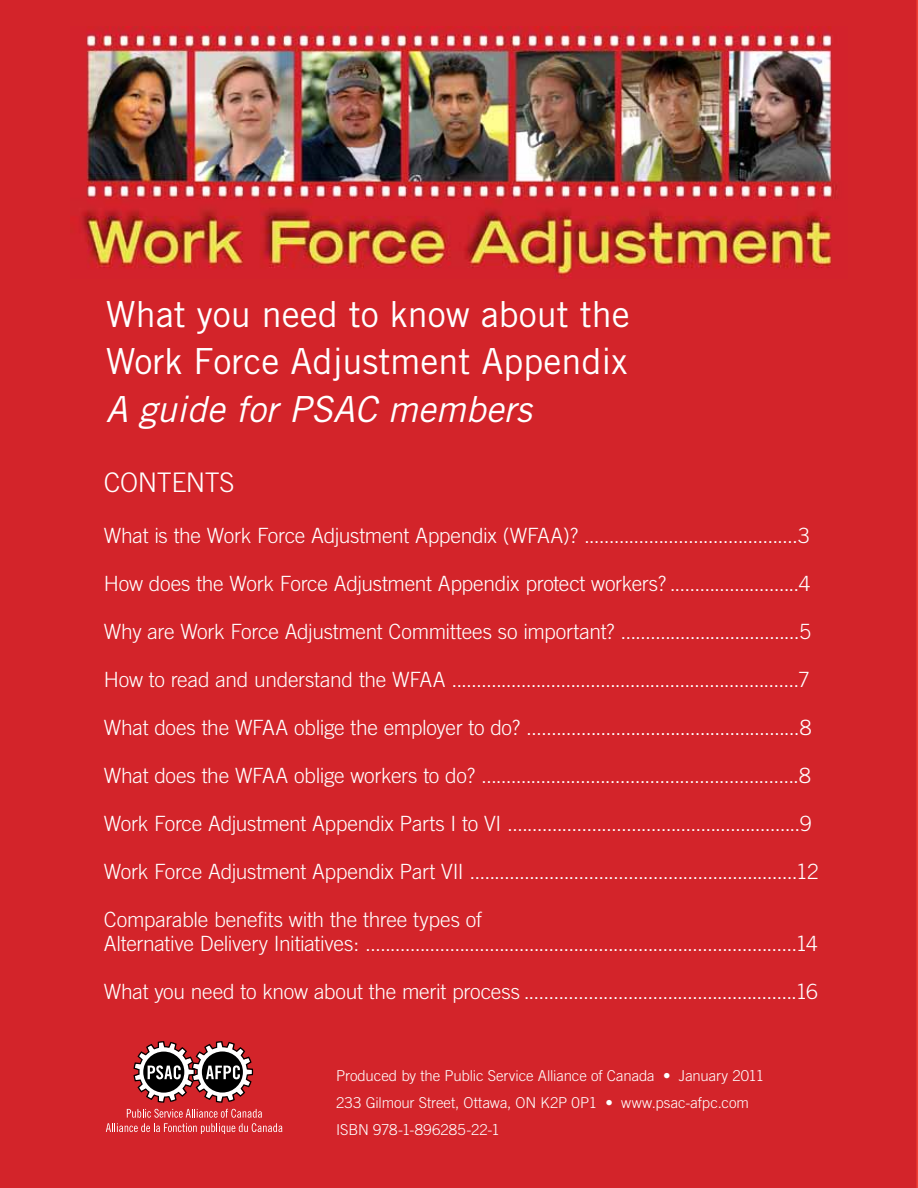
<style>
.page{position:relative;width:918px;height:1188px;background:#d3242a}
.page>*{position:absolute;margin:0;border:0;box-sizing:border-box;transform-origin:0 0}
.t1{font:36px/47.4px "Trade Gothic";color:#fff}
.t2{font:italic 36px "Trade Gothic";color:#fff}
.t3{font:300 27px "Trade Gothic";letter-spacing:-.015em;color:#fff}
.t4{font:300 21px/24px "Trade Gothic";letter-spacing:-.015em;color:#fff}
.t5{font:300 15px/27px "Trade Gothic";letter-spacing:-.005em;color:#fff}
</style>
<div class="page">
<img style="left:70px;top:26px;width:778px;height:253px">
<svg style="left:106px;top:1109px;width:176px;height:25px;background:#da494d"></svg>
<svg style="left:134px;top:1041px;width:119px;height:62px"></svg>
<h1 class="t1" style="left:106px;top:290px;width:525px">What you need to know about the<br>Work Force Adjustment Appendix</h1>
<h1 class="t2" style="left:106px;top:387px;width:427px">A guide for PSAC members</h1>
<p class="t3" style="left:104px;top:466px;width:132px">CONTENTS</p>
<p class="t4" style="left:104px;top:523px;width:707px">What is the Work Force Adjustment Appendix (WFAA)? ...........................................3</p>
<p class="t4" style="left:104px;top:571px;width:708px">How does the Work Force Adjustment Appendix protect workers? ..........................4</p>
<p class="t4" style="left:104px;top:619px;width:709px">Why are Work Force Adjustment Committees so important? ....................................5</p>
<p class="t4" style="left:104px;top:667px;width:707px">How to read and understand the WFAA ......................................................................7</p>
<p class="t4" style="left:104px;top:715px;width:709px">What does the WFAA oblige the employer to do? .......................................................8</p>
<p class="t4" style="left:104px;top:763px;width:708px">What does the WFAA oblige workers to do? ................................................................8</p>
<p class="t4" style="left:104px;top:811px;width:709px">Work Force Adjustment Appendix Parts I to VI ...........................................................9</p>
<p class="t4" style="left:104px;top:859px;width:716px">Work Force Adjustment Appendix Part VII ..................................................................12</p>
<p class="t4" style="left:104px;top:907px;width:715px">Comparable benefits with the three types of<br>Alternative Delivery Initiatives: .......................................................................................14</p>
<p class="t4" style="left:104px;top:979px;width:715px">What you need to know about the merit process .......................................................16</p>
<p class="t5" style="left:336px;top:1062px;width:430px">Produced by the Public Service Alliance of Canada • January 2011<br>233 Gilmour Street, Ottawa, ON K2P 0P1 • www.psac-afpc.com<br>ISBN 978-1-896285-22-1</p>
</div>
